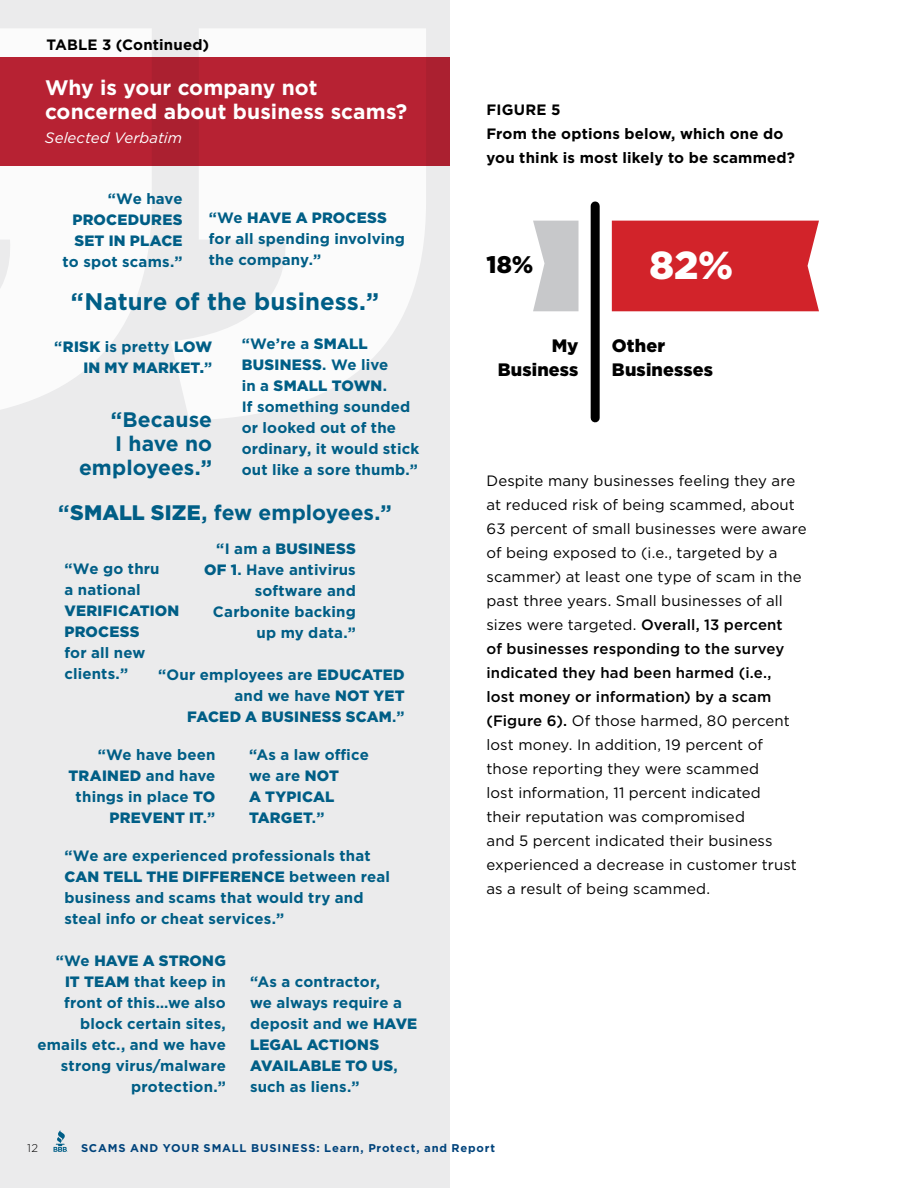
<style>
.page{position:relative;width:918px;height:1188px;background:#fff}
.page>*{position:absolute;margin:0;border:0;box-sizing:border-box;transform-origin:0 0}
.t1{font:900 39px "Gotham";color:#fff}
.t2{font:700 24px "Gotham";letter-spacing:.005em;color:#005e86}
.t3{font:900 24px "Gotham";color:#000}
.t4{font:700 21px/24px "Gotham";color:#005e86;text-align:right}
.t5{font:700 21px/24px "Gotham";color:#fff}
.t6{font:900 18px/24px "Gotham";letter-spacing:.01em;color:#000;text-align:right}
.t7{font:700 15px/21px "Gotham";letter-spacing:.01em;color:#005e86}
.t8{font:15px/24px "Gotham";letter-spacing:.005em;color:#000}
.t9{font:900 15px/21px "Gotham";letter-spacing:.015em;color:#005e86;text-align:right}
.t10{font:700 15px/24px "Gotham";letter-spacing:.01em;color:#000}
.t11{font:italic 15px "Gotham";color:#fff}
.t12{font:700 11.25px "Gotham";letter-spacing:.07em;color:#00437b}
.t13{font:300 11.25px "Gotham";color:#000}
.s1{font-weight:900}
.s2{font-weight:700}
.s3{font-weight:500}
</style>
<div class="page">
<div style="left:0;top:0;width:450px;height:1188px;background:#ebebec"></div>
<svg style="left:0;top:29px;width:426px;height:391px;fill:#fbfbfb"></svg>
<div style="left:0;top:57px;width:450px;height:109px;background:#ba2334"></div>
<svg style="left:533px;top:221px;width:46px;height:90px;background:#cecfd1"></svg>
<div style="left:612px;top:221px;width:207px;height:90px;background:#d2232a"></div>
<div style="left:591px;top:206px;width:9px;height:212px;background:#000"></div>
<svg style="left:54px;top:1130px;width:14px;height:22px"></svg>
<p class="t10" style="left:46px;top:32px;width:164px">TABLE 3 (Continued)</p>
<h3 class="t5" style="left:45px;top:75px;width:364px">Why is your company not concerned about business scams?</h3>
<p class="t11" style="left:45px;top:128px;width:139px">Selected Verbatim</p>
<p class="t7" style="left:108px;top:188px;width:76px">“We have</p>
<p class="t9" style="left:72px;top:209px;width:112px;text-align:left">PROCEDURES<br>SET IN PLACE</p>
<p class="t7" style="left:63px;top:251px;width:121px">to spot scams.”</p>
<p class="t7" style="left:209px;top:207px;width:198px">“We <span class="s1">HAVE A PROCESS </span>for all spending involving the company.”</p>
<h2 class="t2" style="left:71px;top:285px;width:310px">“Nature of the business.”</h2>
<p class="t9" style="left:54px;top:336px;width:159px"><span class="s2">“</span>RISK <span class="s2">is pretty</span> LOW<br>IN MY MARKET.<span class="s2">”</span></p>
<p class="t7" style="left:242px;top:333px;width:179px">“We’re a <span class="s1">SMALL<br>BUSINESS</span>. We live<br>in a <span class="s1">SMALL TOWN</span>.<br>If something sounded or looked out of the ordinary, it would stick out like a sore thumb.”</p>
<h3 class="t4" style="left:79px;top:407px;width:135px">“Because<br>I have no employees.”</h3>
<h3 class="t4" style="left:58px;top:500px;width:335px">“<span class="s1">SMALL SIZE</span>, few employees.”</h3>
<p class="t7" style="left:204px;top:538px;width:153px;text-align:right">“I am a <span class="s1">BUSINESS<br>OF 1</span>. Have antivirus software and<br>Carbonite backing up my data.”</p>
<p class="t7" style="left:64px;top:558px;width:97px">“We go thru a national</p>
<p class="t9" style="left:64px;top:600px;width:116px;text-align:left">VERIFICATION<br>PROCESS</p>
<p class="t7" style="left:64px;top:642px;width:83px">for all new clients.”</p>
<p class="t9" style="left:158px;top:664px;width:248px"><span class="s2">“Our employees are</span> EDUCATED <span class="s2">and we have</span> NOT YET<br>FACED A BUSINESS SCAM<span class="s2">.”</span></p>
<p class="t7" style="left:69px;top:744px;width:148px;text-align:right">“We have been<br><span class="s1">TRAINED</span> and have things in place <span class="s1">TO<br>PREVENT IT</span>.”</p>
<p class="t7" style="left:249px;top:744px;width:121px">“As a law office we are <span class="s1">NOT<br>A TYPICAL<br>TARGET</span>.”</p>
<p class="t7" style="left:64px;top:845px;width:327px">“We are experienced professionals that <span class="s1">CAN TELL THE DIFFERENCE</span> between real business and scams that would try and steal info or cheat services.”</p>
<p class="t7" style="left:37px;top:950px;width:190px;text-align:right">“We <span class="s1">HAVE A STRONG<br>IT TEAM</span> that keep in front of this…we also block certain sites, emails etc., and we have strong virus/malware protection.”</p>
<p class="t7" style="left:250px;top:971px;width:169px">“As a contractor,<br>we always require a deposit and we <span class="s1">HAVE<br>LEGAL ACTIONS<br>AVAILABLE TO US</span>, such as liens.”</p>
<p class="t10" style="left:487px;top:98px;width:310px">FIGURE 5<br>From the options below, which one do you think is most likely to be scammed?</p>
<h2 class="t3" style="left:487px;top:248px;width:49px">18%</h2>
<h1 class="t1" style="left:649px;top:238px;width:85px">82%</h1>
<p class="t6" style="left:498px;top:333px;width:82px">My<br>Business</p>
<p class="t6" style="left:612px;top:333px;width:103px;text-align:left">Other<br>Businesses</p>
<p class="t8" style="left:487px;top:468px;width:322px">Despite many businesses feeling they are at reduced risk of being scammed, about 63 percent of small businesses were aware of being exposed to (i.e., targeted by a scammer) at least one type of scam in the past three years. Small businesses of all sizes were targeted. <span class="s3">Overall, 13 percent<br>of businesses responding to the survey indicated they had been harmed (i.e.,<br>lost money or information) by a scam (Figure 6).</span> Of those harmed, 80 percent lost money. In addition, 19 percent of those reporting they were scammed<br>lost information, 11 percent indicated<br>their reputation was compromised<br>and 5 percent indicated their business experienced a decrease in customer trust as a result of being scammed.</p>
<p class="t13" style="left:27px;top:1141px;width:13px">12</p>
<p class="t12" style="left:81px;top:1140px;width:416px">SCAMS AND YOUR SMALL BUSINESS: Learn, Protect, and Report</p>
</div>
